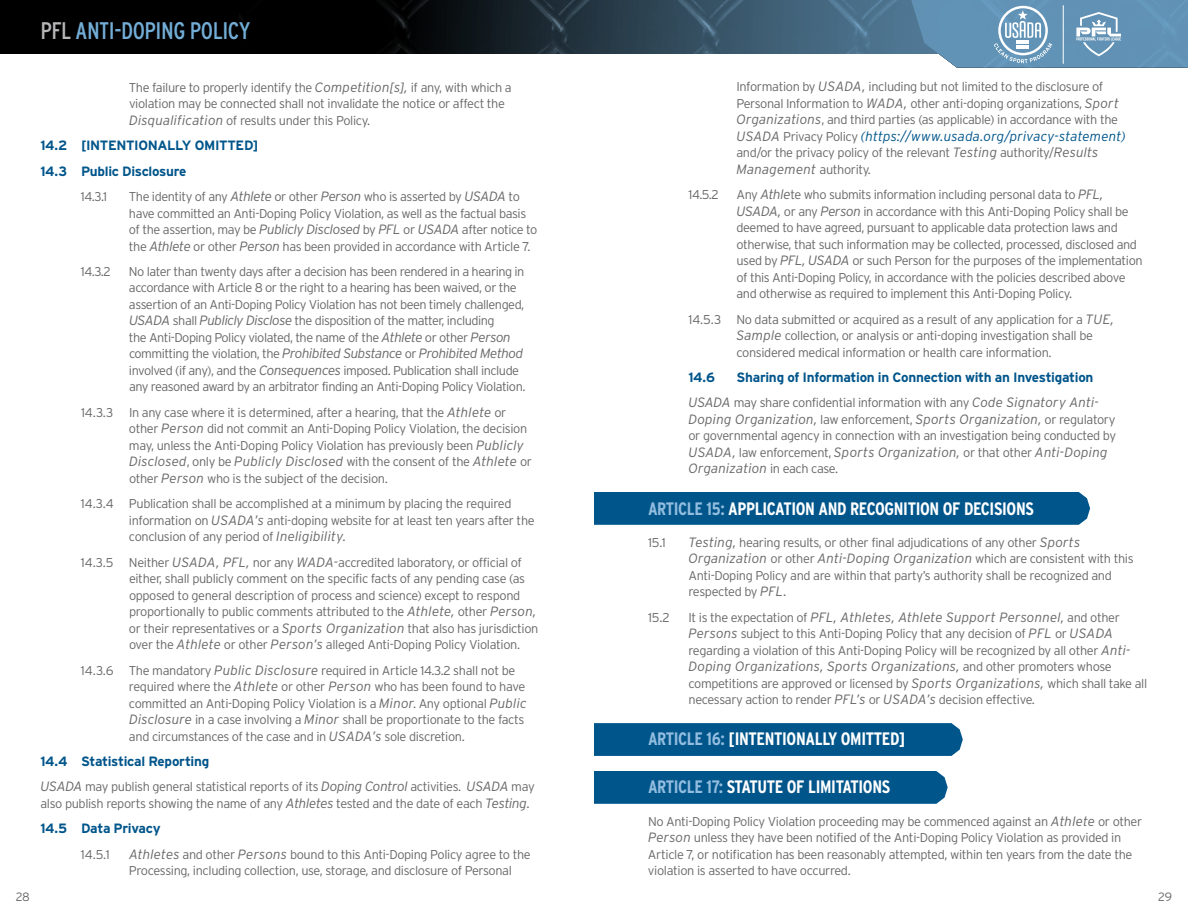
<style>
.page{position:relative;width:1188px;height:918px;background:#fff}
.page>*{position:absolute;margin:0;border:0;box-sizing:border-box;transform-origin:0 0}
.t1{font:24px "Interstate Condensed";letter-spacing:-.02em;color:#73add6}
.t2{font:700 18px "Interstate Condensed";letter-spacing:-.02em;color:#fff}
.t3{font:italic 300 13.5px/16.5px "Interstate";letter-spacing:.005em;color:#686869}
.t4{font:700 13.5px/25.3px "Interstate";letter-spacing:-.025em;color:#00558b}
.t5{font:italic 300 13.5px "Interstate";letter-spacing:-.035em;color:#686869}
.t6{font:italic 300 13.5px "Interstate";letter-spacing:.005em;color:#00558b}
.t7{font:300 12.75px/16.5px "Interstate";letter-spacing:-.03em;color:#686869}
.t8{font:300 12px "Interstate";color:#686869}
.s1{color:#b7b7b9}
.s2{font-style:italic;font-size:13.5px}
.s3{font-style:normal;font-size:12.75px}
.s4{color:#686869}
.s5{font-style:normal;font-size:12.75px;color:#686869}
.s6{color:#93bddf}
</style>
<div class="page">
<svg style="left:0;top:0;width:911px;height:54px;background:#19252e"></svg>
<svg style="left:911px;top:0;width:277px;height:68px;background:#719dbc"></svg>
<div style="left:594px;top:492px;width:496px;height:33px;background:#00558b"></div>
<div style="left:594px;top:723px;width:369px;height:33px;background:#00558b"></div>
<div style="left:594px;top:771px;width:354px;height:33px;background:#00558b"></div>
<h1 class="t1" style="left:40px;top:17px;width:212px"><span class="s1">PFL</span> ANTI-DOPING POLICY</h1>
<p class="t7" style="left:129px;top:79px;width:384px">The failure to properly identify the <span class="s2">Competition[s],</span> if any, with which a violation may be connected shall not invalidate the notice or affect the<br><span class="s2">Disqualification</span> of results under this Policy.</p>
<p class="t4" style="left:40px;top:133px;width:220px">14.2 [INTENTIONALLY OMITTED]<br>14.3 Public Disclosure</p>
<p class="t7" style="left:81px;top:188px;width:28px">14.3.1</p>
<p class="t7" style="left:129px;top:188px;width:410px">The identity of any <span class="s2">Athlete</span> or other <span class="s2">Person</span> who is asserted by <span class="s2">USADA</span> to have committed an Anti-Doping Policy Violation, as well as the factual basis of the assertion, may be <span class="s2">Publicly Disclosed</span> by <span class="s2">PFL</span> or <span class="s2">USADA</span> after notice to the <span class="s2">Athlete</span> or other <span class="s2">Person</span> has been provided in accordance with Article 7.</p>
<p class="t7" style="left:81px;top:263px;width:31px">14.3.2</p>
<p class="t7" style="left:129px;top:263px;width:397px">No later than twenty days after a decision has been rendered in a hearing in accordance with Article 8 or the right to a hearing has been waived, or the assertion of an Anti-Doping Policy Violation has not been timely challenged, <span class="s2">USADA</span> shall <span class="s2">Publicly Disclose</span> the disposition of the matter, including<br>the Anti-Doping Policy violated, the name of the <span class="s2">Athlete</span> or other <span class="s2">Person</span></p>
<p class="t5" style="left:129px;top:346px;width:396px"><span class="s3">committing the violation, the</span> Prohibited Substance <span class="s3">or</span> Prohibited Method</p>
<p class="t7" style="left:129px;top:362px;width:398px">involved (if any), and the <span class="s2">Consequences</span> imposed. Publication shall include any reasoned award by an arbitrator finding an Anti-Doping Policy Violation.</p>
<p class="t7" style="left:129px;top:404px;width:400px;text-indent:-48px">14.3.3 In any case where it is determined, after a hearing, that the <span class="s2">Athlete</span> or other <span class="s2">Person</span> did not commit an Anti-Doping Policy Violation, the decision may, unless the Anti-Doping Policy Violation has previously been <span class="s2">Publicly</span></p>
<p class="t3" style="left:129px;top:453px;width:405px">Disclosed<span class="s3">, only be</span> Publicly Disclosed <span class="s3">with the consent of the</span> Athlete <span class="s3">or</span></p>
<p class="t7" style="left:81px;top:466px;width:432px;line-height:25.3px;text-indent:48px">other <span class="s2">Person</span> who is the subject of the decision.<br>14.3.4 Publication shall be accomplished at a minimum by placing the required</p>
<p class="t7" style="left:129px;top:512px;width:407px">information on <span class="s2">USADA’s</span> anti-doping website for at least ten years after the conclusion of any period of <span class="s2">Ineligibility.</span></p>
<p class="t7" style="left:129px;top:554px;width:411px;text-indent:-48px">14.3.5 Neither <span class="s2">USADA, PFL,</span> nor any <span class="s2">WADA-</span>accredited laboratory, or official of either, shall publicly comment on the specific facts of any pending case (as opposed to general description of process and science) except to respond proportionally to public comments attributed to the <span class="s2">Athlete,</span> other <span class="s2">Person, </span>or their representatives or a <span class="s2">Sports Organization</span> that also has jurisdiction over the <span class="s2">Athlete</span> or other <span class="s2">Person’s</span> alleged Anti-Doping Policy Violation.</p>
<p class="t7" style="left:129px;top:662px;width:399px;text-indent:-48px">14.3.6 The mandatory <span class="s2">Public Disclosure</span> required in Article 14.3.2 shall not be required where the <span class="s2">Athlete</span> or other <span class="s2">Person</span> who has been found to have committed an Anti-Doping Policy Violation is a <span class="s2">Minor</span>. Any optional <span class="s2">Public Disclosure</span> in a case involving a <span class="s2">Minor</span> shall be proportionate to the facts and circumstances of the case and in <span class="s2">USADA’s</span> sole discretion.</p>
<p class="t4" style="left:40px;top:748px;width:170px">14.4 Statistical Reporting</p>
<p class="t7" style="left:40px;top:779px;width:496px"><span class="s2">USADA</span> may publish general statistical reports of its <span class="s2">Doping Control</span> activities. <span class="s2">USADA</span> may also publish reports showing the name of any <span class="s2">Athletes</span> tested and the date of each <span class="s2">Testing.</span></p>
<p class="t4" style="left:41px;top:816px;width:122px">14.5 Data Privacy</p>
<p class="t7" style="left:81px;top:846px;width:30px">14.5.1</p>
<p class="t7" style="left:129px;top:846px;width:403px"><span class="s2">Athletes</span> and other <span class="s2">Persons</span> bound to this Anti-Doping Policy agree to the<br>Processing, including collection, use, storage, and disclosure of Personal</p>
<p class="t7" style="left:736px;top:78px;width:384px">Information by <span class="s2">USADA,</span> including but not limited to the disclosure of<br>Personal Information to <span class="s2">WADA,</span> other anti-doping organizations, <span class="s2">Sport<br>Organizations</span>, and third parties (as applicable) in accordance with the</p>
<p class="t6" style="left:736px;top:128px;width:391px"><span class="s4">USADA</span> <span class="s5">Privacy Policy</span> (https://www.usada.org/privacy-statement)</p>
<p class="t7" style="left:736px;top:144px;width:364px">and/or the privacy policy of the relevant <span class="s2">Testing</span> authority/<span class="s2">Results</span></p>
<p class="t3" style="left:736px;top:161px;width:136px">Management <span class="s3">authority.</span></p>
<p class="t7" style="left:688px;top:186px;width:32px">14.5.2</p>
<p class="t7" style="left:736px;top:186px;width:408px">Any <span class="s2">Athle</span>te who submits information including personal data to <span class="s2">PFL, USADA,</span> or any <span class="s2">Person</span> in accordance with this Anti-Doping Policy shall be deemed to have agreed, pursuant to applicable data protection laws and otherwise, that such information may be collected, processed, disclosed and used by <span class="s2">PFL, USADA</span> or such Person for the purposes of the implementation of this Anti-Doping Policy, in accordance with the policies described above and otherwise as required to implement this Anti-Doping Policy.</p>
<p class="t7" style="left:736px;top:311px;width:379px;text-indent:-48px">14.5.3 No data submitted or acquired as a result of any application for a <span class="s2">TUE,<br>Sample</span> collection, or analysis or anti-doping investigation shall be considered medical information or health care information.</p>
<p class="t4" style="left:688px;top:364px;width:28px">14.6</p>
<p class="t4" style="left:737px;top:364px;width:359px">Sharing of Information in Connection with an Investigation</p>
<p class="t7" style="left:688px;top:394px;width:412px"><span class="s2">USADA</span> may share confidential information with any <span class="s2">Code Signatory Anti-</span></p>
<p class="t3" style="left:688px;top:411px;width:429px">Doping Organization, <span class="s3">law enforcement,</span> Sports Organization, <span class="s3">or regulatory</span></p>
<p class="t7" style="left:688px;top:427px;width:429px">or governmental agency in connection with an investigation being conducted by</p>
<p class="t3" style="left:688px;top:444px;width:421px">USADA, <span class="s3">law enforcement,</span> Sports Organization, <span class="s3">or that other</span> Anti-Doping<br>Organization <span class="s3">in each case.</span></p>
<h2 class="t2" style="left:648px;top:498px;width:387px"><span class="s6">ARTICLE 15:</span> APPLICATION AND RECOGNITION OF DECISIONS</h2>
<p class="t7" style="left:648px;top:534px;width:19px">15.1</p>
<p class="t7" style="left:689px;top:534px;width:393px"><span class="s2">Testing,</span> hearing results, or other final adjudications of any other <span class="s2">Sports</span></p>
<p class="t3" style="left:688px;top:550px;width:447px">Organization <span class="s3">or other</span> Anti-Doping Organization <span class="s3">which are consistent with this</span></p>
<p class="t7" style="left:689px;top:567px;width:425px">Anti-Doping Policy and are within that party’s authority shall be recognized and respected by <span class="s2">PFL.</span></p>
<p class="t7" style="left:648px;top:609px;width:23px">15.2</p>
<p class="t3" style="left:688px;top:609px;width:433px"><span class="s3">It is the expectation of</span> PFL, Athletes, Athlete Support Personnel, <span class="s3">and other</span></p>
<p class="t7" style="left:688px;top:625px;width:443px"><span class="s2">Persons</span> subject to this Anti-Doping Policy that any decision of <span class="s2">PFL</span> or <span class="s2">USADA </span>regarding a violation of this Anti-Doping Policy will be recognized by all other <span class="s2">Anti-</span></p>
<p class="t3" style="left:689px;top:658px;width:425px">Doping Organizations, Sports Organizations, <span class="s3">and other promoters whose</span></p>
<p class="t7" style="left:689px;top:675px;width:460px">competitions are approved or licensed by <span class="s2">Sports Organizations,</span> which shall take all necessary action to render <span class="s2">PFL’s</span> or <span class="s2">USADA’s</span> decision effective.</p>
<h2 class="t2" style="left:648px;top:729px;width:259px"><span class="s6">ARTICLE 16:</span> [INTENTIONALLY OMITTED]</h2>
<h2 class="t2" style="left:648px;top:777px;width:244px"><span class="s6">ARTICLE 17:</span> STATUTE OF LIMITATIONS</h2>
<p class="t7" style="left:648px;top:813px;width:496px">No Anti-Doping Policy Violation proceeding may be commenced against an <span class="s2">Athlete</span> or other <span class="s2">Person</span> unless they have been notified of the Anti-Doping Policy Violation as provided in Article 7, or notification has been reasonably attempted, within ten years from the date the violation is asserted to have occurred.</p>
<p class="t8" style="left:16px;top:890px;width:15px">28</p>
<p class="t8" style="left:1158px;top:890px;width:15px">29</p>
</div>
